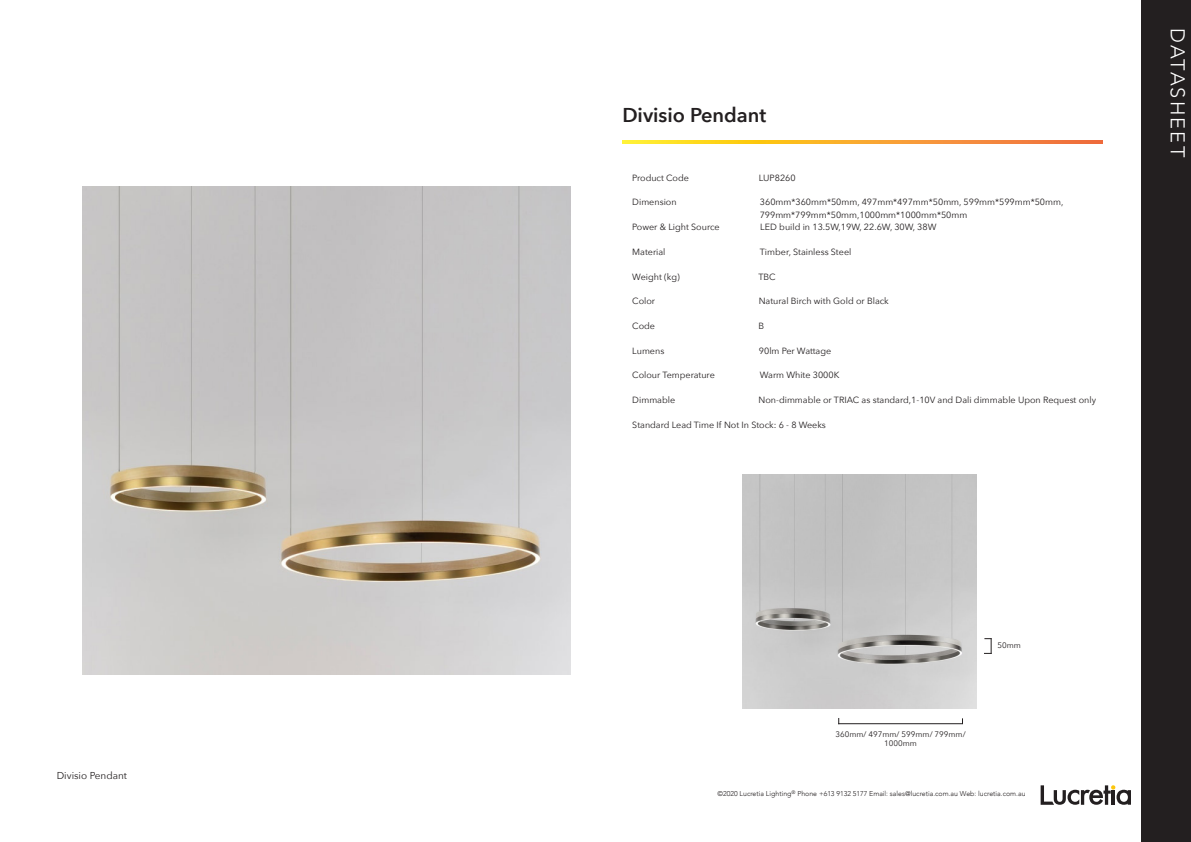
<style>
.page{position:relative;width:1191px;height:842px;background:#fff}
.page>*{position:absolute;margin:0;border:0;box-sizing:border-box;transform-origin:0 0}
.t1{font:600 20px "Avenir Next";color:#231f20}
.t2{font:300 20px "Avenir";letter-spacing:.11em;color:#fff}
.t3{font:10px "Avenir Next";color:#231f20}
.t4{font:9px "Avenir Next";color:#231f20}
.t5{font:8px/9.6px "Avenir Next";color:#231f20;text-align:center}
.t6{font:300 7px "Avenir";color:#231f20}
</style>
<div class="page">
<div style="left:1141px;top:0;width:50px;height:842px;background:#231f20"></div>
<svg style="left:622px;top:140px;width:480px;height:3px"></svg>
<svg style="left:1040px;top:785px;width:91px;height:20px"></svg>
<img style="left:82px;top:187px;width:488px;height:488px">
<img style="left:743px;top:474px;width:234px;height:234px">
<hr style="left:838px;top:723px;width:124px;height:1px;background:#231f20">
<svg style="left:984px;top:638px;width:7px;height:16px"></svg>
<p class="t3" style="left:57px;top:767px;width:72px">Divisio Pendant</p>
<p class="t1" style="left:622px;top:98px;width:145px">Divisio Pendant</p>
<p class="t4" style="left:632px;top:170px;width:58px">Product Code</p>
<p class="t4" style="left:759px;top:170px;width:38px">LUP8260</p>
<p class="t4" style="left:632px;top:195px;width:46px">Dimension</p>
<p class="t4" style="left:760px;top:195px;width:305px">360mm*360mm*50mm, 497mm*497mm*50mm, 599mm*599mm*50mm,</p>
<p class="t4" style="left:759px;top:208px;width:209px">799mm*799mm*50mm,1000mm*1000mm*50mm</p>
<p class="t4" style="left:632px;top:219px;width:89px">Power &amp; Light Source</p>
<p class="t4" style="left:760px;top:219px;width:178px">LED build in 13.5W,19W, 22.6W, 30W, 38W</p>
<p class="t4" style="left:632px;top:244px;width:35px">Material</p>
<p class="t4" style="left:760px;top:244px;width:93px">Timber, Stainless Steel</p>
<p class="t4" style="left:632px;top:269px;width:49px">Weight (kg)</p>
<p class="t4" style="left:758px;top:269px;width:19px">TBC</p>
<p class="t4" style="left:632px;top:293px;width:24px">Color</p>
<p class="t4" style="left:758px;top:293px;width:132px">Natural Birch with Gold or Black</p>
<p class="t4" style="left:632px;top:318px;width:24px">Code</p>
<p class="t4" style="left:758px;top:318px;width:7px">B</p>
<p class="t4" style="left:632px;top:343px;width:34px">Lumens</p>
<p class="t4" style="left:759px;top:343px;width:74px">90lm Per Wattage</p>
<p class="t4" style="left:632px;top:368px;width:84px">Colour Temperature</p>
<p class="t4" style="left:759px;top:368px;width:81px">Warm White 3000K</p>
<p class="t4" style="left:632px;top:392px;width:44px">Dimmable</p>
<p class="t4" style="left:758px;top:392px;width:339px">Non-dimmable or TRIAC as standard,1-10V and Dali dimmable Upon Request only</p>
<p class="t4" style="left:632px;top:417px;width:195px">Standard Lead Time If Not In Stock: 6 - 8 Weeks</p>
<p class="t2" style="left:1189px;top:28px;width:131px;rotate:90deg">DATASHEET</p>
<p class="t5" style="left:997px;top:640px;width:25px">50mm</p>
<p class="t5" style="left:835px;top:729px;width:132px">360mm/ 497mm/ 599mm/ 799mm/<br>1000mm</p>
<p class="t6" style="left:717px;top:789px;width:309px">©2020 Lucretia Lighting<sup>®</sup> Phone +613 9132 5177 Email: sales@lucretia.com.au Web: lucretia.com.au</p>
</div>
